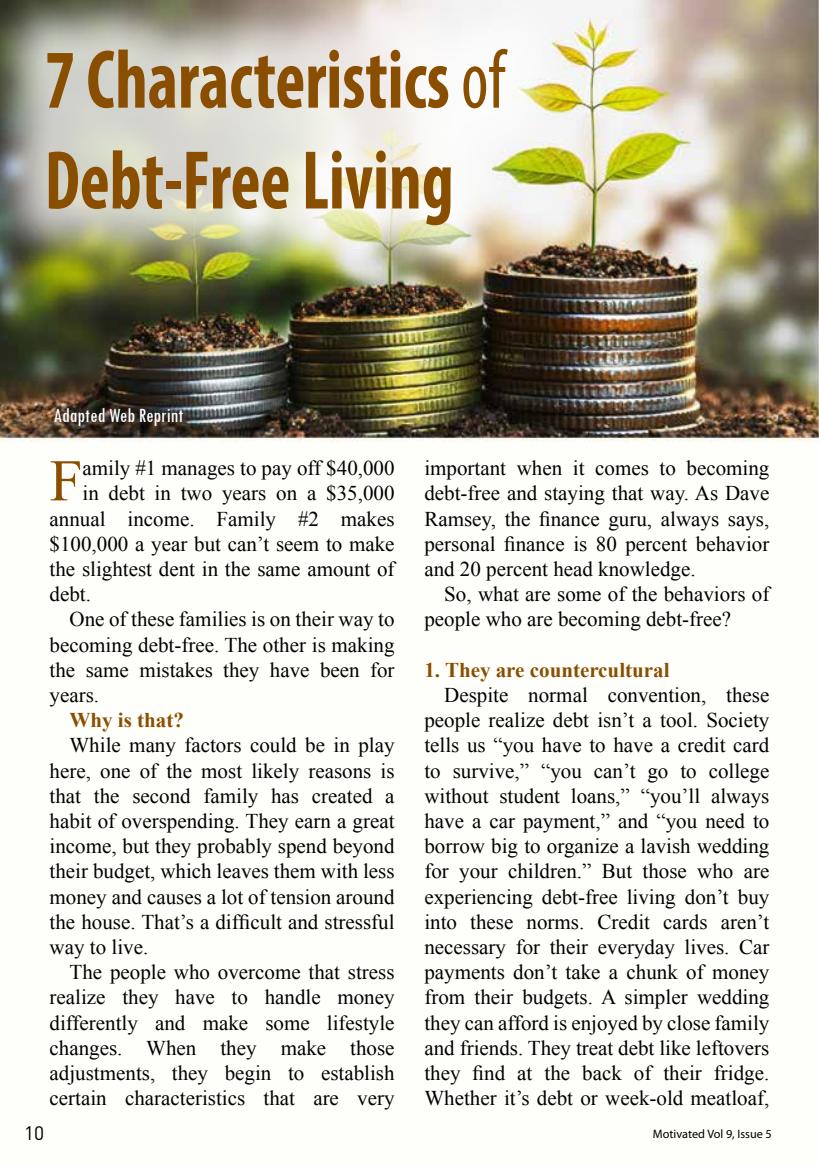
<style>
.page{position:relative;width:819px;height:1166px;background:#fff}
.page>*{position:absolute;margin:0;border:0;box-sizing:border-box;transform-origin:0 0}
.t1{font:700 condensed 84px/100.8px "Myriad Pro";color:#8a4e00;scale:.85 1}
.t2{font:58.98px "Times New Roman";color:#8a4e00}
.t3{font:21px/25.2px "Times New Roman";color:#000;text-align:justify}
.t4{font:700 21px "Times New Roman";color:#8a4e00}
.t5{font:condensed 21px "Tw Cen";color:#fff}
.t6{font:19.25px "DIN Pro";color:#000}
.t7{font:12.25px "Myriad Pro";color:#000}
.s1{font-weight:400}
</style>
<div class="page">
<img style="left:0;top:0;width:819px;height:442px">
<div style="left:0;top:0;width:573px;height:291px;background:#fff;opacity:.75"></div>
<h1 class="t1" style="left:45px;top:28px;width:546px">7 Characteristics <span class="s1">of<br></span>Debt-Free Living</h1>
<p class="t5" style="left:53px;top:403px;width:131px">Adapted Web Reprint</p>
<h2 class="t2" style="left:50px;top:441px;width:34px">F</h2>
<p class="t3" style="left:82px;top:455px;width:313px">amily #1 manages to pay off $40,000</p>
<p class="t3" style="left:82px;top:480px;width:313px">in debt in two years on a $35,000</p>
<p class="t3" style="left:50px;top:506px;width:346px">annual income. Family #2 makes</p>
<p class="t3" style="left:50px;top:531px;width:346px">$100,000 a year but can’t seem to make</p>
<p class="t3" style="left:50px;top:556px;width:346px">the slightest dent in the same amount of</p>
<p class="t3" style="left:50px;top:581px;width:43px">debt.</p>
<p class="t3" style="left:69px;top:606px;width:326px">One of these families is on their way to</p>
<p class="t3" style="left:50px;top:632px;width:346px">becoming debt-free. The other is making</p>
<p class="t3" style="left:50px;top:657px;width:346px">the same mistakes they have been for</p>
<p class="t3" style="left:50px;top:682px;width:51px">years.</p>
<p class="t4" style="left:69px;top:706px;width:116px">Why is that?</p>
<p class="t3" style="left:50px;top:732px;width:346px;text-indent:20px">While many factors could be in play here, one of the most likely reasons is that the second family has created a habit of overspending. They earn a great income, but they probably spend beyond their budget, which leaves them with less money and causes a lot of tension around the house. That’s a difficult and stressful way to live.</p>
<p class="t3" style="left:50px;top:959px;width:346px;text-indent:20px">The people who overcome that stress realize they have to handle money differently and make some lifestyle changes. When they make those adjustments, they begin to establish certain characteristics that are very</p>
<p class="t3" style="left:424px;top:455px;width:346px">important when it comes to becoming debt-free and staying that way. As Dave Ramsey, the finance guru, always says, personal finance is 80 percent behavior and 20 percent head knowledge.</p>
<p class="t3" style="left:424px;top:581px;width:346px;text-indent:20px">So, what are some of the behaviors of people who are becoming debt-free?</p>
<p class="t4" style="left:424px;top:655px;width:246px">1. They are countercultural</p>
<p class="t3" style="left:424px;top:682px;width:346px;text-indent:20px">Despite normal convention, these people realize debt isn’t a tool. Society tells us “you have to have a credit card to survive,” “you can’t go to college without student loans,” “you’ll always have a car payment,” and “you need to borrow big to organize a lavish wedding for your children.” But those who are experiencing debt-free living don’t buy into these norms. Credit cards aren’t necessary for their everyday lives. Car payments don’t take a chunk of money from their budgets. A simpler wedding they can afford is enjoyed by close family and friends. They treat debt like leftovers they find at the back of their fridge.<br>Whether it’s debt or week-old meatloaf,</p>
<p class="t6" style="left:24px;top:1119px;width:22px">10</p>
<p class="t7" style="left:652px;top:1126px;width:120px">Motivated Vol 9, Issue 5</p>
</div>
